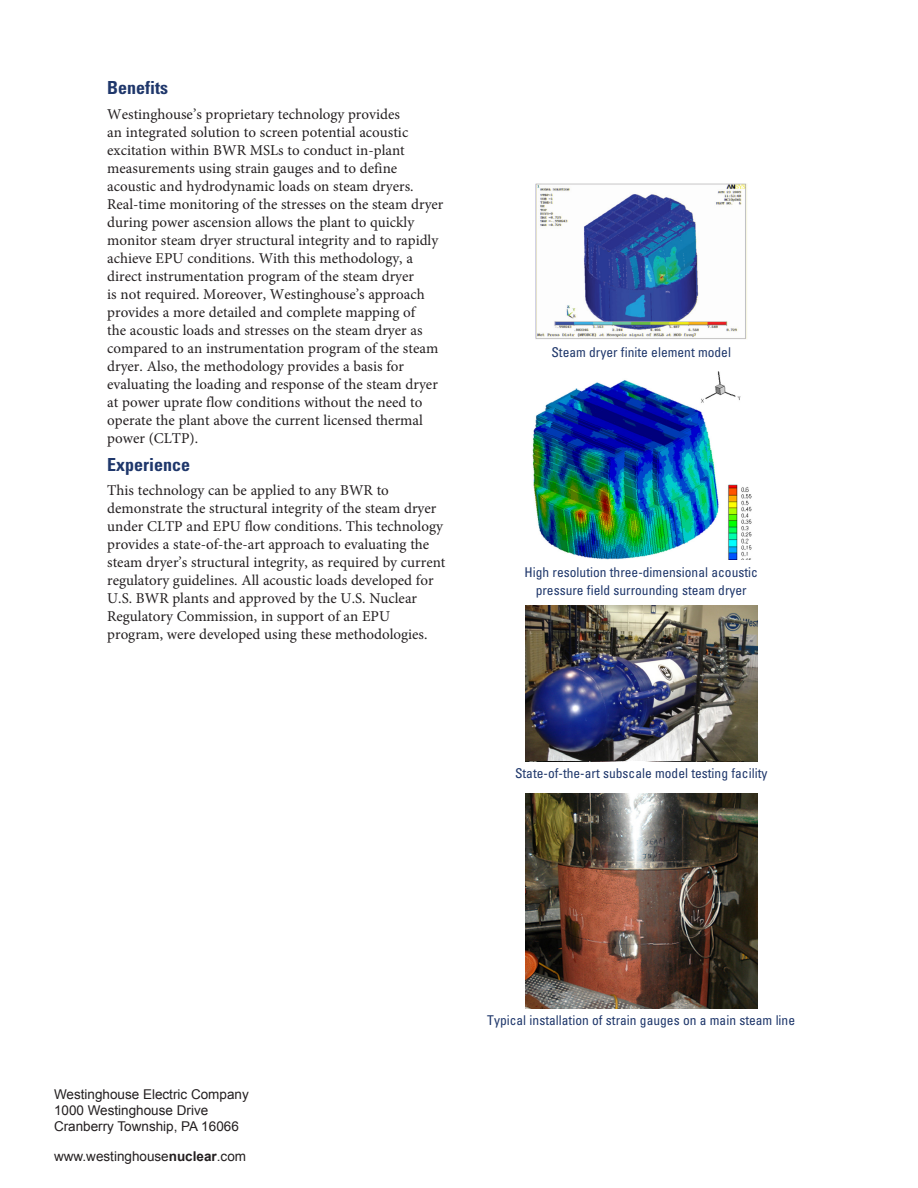
<style>
.page{position:relative;width:918px;height:1188px;background:#fff}
.page>*{position:absolute;margin:0;border:0;box-sizing:border-box;transform-origin:0 0}
.Blue_Title{font:700 condensed 18px "Univers LT Std";color:#1f376b}
.Body_Copy{font:15px/18px "Minion Pro";color:#231f20}
.Caption__P{font:condensed 13.5px/18px "Univers LT Std";color:#1f376b;text-align:center}
.Address{font:13.5px "Arial";color:#231f20}
.s1{font-weight:700}
</style>
<div class="page">
<img style="left:535px;top:184px;width:212px;height:155px">
<img style="left:526px;top:605px;width:232px;height:157px">
<img style="left:532px;top:371px;width:220px;height:189px">
<img style="left:526px;top:793px;width:232px;height:216px">
<p class="Blue_Title" style="left:107px;top:77px;width:63px">Benefits</p>
<p class="Body_Copy" style="left:107px;top:105px;width:338px">Westinghouse’s proprietary technology provides<br>an integrated solution to screen potential acoustic excitation within BWR MSLs to conduct in-plant measurements using strain gauges and to define acoustic and hydrodynamic loads on steam dryers.<br>Real-time monitoring of the stresses on the steam dryer during power ascension allows the plant to quickly monitor steam dryer structural integrity and to rapidly achieve EPU conditions. With this methodology, a direct instrumentation program of the steam dryer<br>is not required. Moreover, Westinghouse’s approach provides a more detailed and complete mapping of<br>the acoustic loads and stresses on the steam dryer as compared to an instrumentation program of the steam dryer. Also, the methodology provides a basis for evaluating the loading and response of the steam dryer at power uprate flow conditions without the need to operate the plant above the current licensed thermal power (CLTP).</p>
<p class="Blue_Title" style="left:107px;top:453px;width:84px">Experience</p>
<p class="Body_Copy" style="left:107px;top:482px;width:340px">This technology can be applied to any BWR to demonstrate the structural integrity of the steam dryer under CLTP and EPU flow conditions. This technology provides a state-of-the-art approach to evaluating the steam dryer’s structural integrity, as required by current regulatory guidelines. All acoustic loads developed for U.S. BWR plants and approved by the U.S. Nuclear Regulatory Commission, in support of an EPU program, were developed using these methodologies.</p>
<p class="Caption__P" style="left:551px;top:343px;width:181px">Steam dryer finite element model</p>
<p class="Caption__P" style="left:525px;top:563px;width:235px">High resolution three-dimensional acoustic pressure field surrounding steam dryer</p>
<p class="Caption__P" style="left:515px;top:764px;width:254px">State-of-the-art subscale model testing facility</p>
<p class="Address" style="left:54px;top:1085px;width:196px">Westinghouse Electric Company</p>
<p class="Address" style="left:54px;top:1102px;width:156px">1000 Westinghouse Drive</p>
<p class="Address" style="left:54px;top:1118px;width:186px">Cranberry Township, PA 16066</p>
<p class="Address" style="left:54px;top:1147px;width:194px">www.westinghouse<span class="s1">nuclear</span>.com</p>
<p class="Caption__P" style="left:487px;top:1011px;width:309px">Typical installation of strain gauges on a main steam line</p>
</div>
